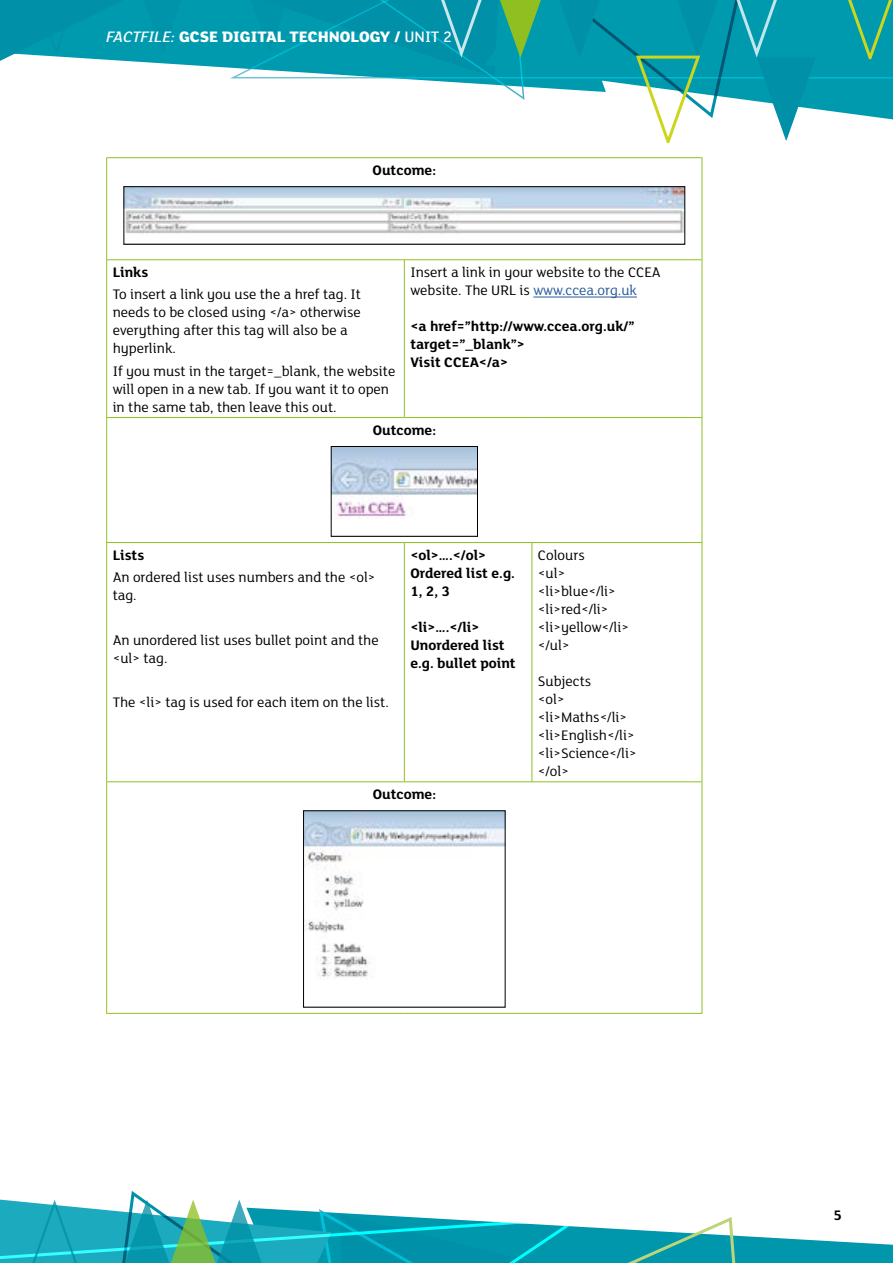
<style>
.page{position:relative;width:893px;height:1263px;background:#fff}
.page>*{position:absolute;margin:0;border:0;box-sizing:border-box;transform-origin:0 0}
.t1{font:800 16.5px "FS Lola";color:#fff}
.t2{font:15px/18px "FS Lola";color:#000}
.t3{font:700 15px/18px "FS Lola";color:#000}
.s1{font-weight:500}
.s2{font-weight:500;font-style:italic}
.s3{color:#275b9b}
</style>
<div class="page">
<div style="left:189px;top:0;width:36px;height:68px;background:#009aaf"></div>
<svg style="left:0;top:0;width:189px;height:65px;background:#169fb3"></svg>
<svg style="left:225px;top:0;width:668px;height:144px"></svg>
<svg style="left:0;top:1191px;width:893px;height:72px"></svg>
<hr style="left:106px;top:157px;width:298px;height:1px;background:#90bf21">
<hr style="left:106px;top:158px;width:1px;height:101px;background:#90bf21">
<hr style="left:404px;top:157px;width:128px;height:1px;background:#90bf21">
<hr style="left:532px;top:157px;width:170px;height:1px;background:#90bf21">
<hr style="left:702px;top:158px;width:1px;height:101px;background:#90bf21">
<hr style="left:106px;top:259px;width:298px;height:1px;background:#90bf21">
<hr style="left:106px;top:260px;width:1px;height:157px;background:#90bf21">
<hr style="left:404px;top:259px;width:128px;height:1px;background:#90bf21">
<hr style="left:404px;top:260px;width:1px;height:157px;background:#90bf21">
<hr style="left:532px;top:259px;width:170px;height:1px;background:#90bf21">
<hr style="left:702px;top:260px;width:1px;height:157px;background:#90bf21">
<hr style="left:106px;top:417px;width:298px;height:1px;background:#90bf21">
<hr style="left:106px;top:418px;width:1px;height:124px;background:#90bf21">
<hr style="left:404px;top:417px;width:128px;height:1px;background:#90bf21">
<hr style="left:532px;top:417px;width:170px;height:1px;background:#90bf21">
<hr style="left:702px;top:418px;width:1px;height:124px;background:#90bf21">
<hr style="left:106px;top:542px;width:298px;height:1px;background:#90bf21">
<hr style="left:106px;top:543px;width:1px;height:238px;background:#90bf21">
<hr style="left:404px;top:542px;width:128px;height:1px;background:#90bf21">
<hr style="left:404px;top:543px;width:1px;height:238px;background:#90bf21">
<hr style="left:532px;top:542px;width:170px;height:1px;background:#90bf21">
<hr style="left:531px;top:543px;width:1px;height:238px;background:#90bf21">
<hr style="left:702px;top:543px;width:1px;height:238px;background:#90bf21">
<hr style="left:106px;top:781px;width:298px;height:1px;background:#90bf21">
<hr style="left:106px;top:782px;width:1px;height:231px;background:#90bf21">
<hr style="left:404px;top:781px;width:128px;height:1px;background:#90bf21">
<hr style="left:532px;top:781px;width:170px;height:1px;background:#90bf21">
<hr style="left:702px;top:782px;width:1px;height:231px;background:#90bf21">
<hr style="left:106px;top:1013px;width:298px;height:1px;background:#90bf21">
<hr style="left:404px;top:1013px;width:128px;height:1px;background:#90bf21">
<hr style="left:532px;top:1013px;width:170px;height:1px;background:#90bf21">
<img style="left:126px;top:188px;width:557px;height:46px">
<div style="left:124px;top:186px;width:561px;height:58px;border:1px solid #000"></div>
<hr style="left:533px;top:297px;width:104px;height:1px;background:#275b9b">
<img style="left:333px;top:448px;width:143px;height:71px">
<div style="left:331px;top:446px;width:147px;height:90px;border:1px solid #000"></div>
<img style="left:305px;top:812px;width:198px;height:167px">
<div style="left:303px;top:810px;width:202px;height:197px;border:1px solid #000"></div>
<p class="t1" style="left:200px;top:25px;width:254px">SE DIGITAL TECHNOLOGY / <span class="s1">UNIT 2</span></p>
<p class="t1" style="left:107px;top:26px;width:357px"><span class="s2">FACTFILE:</span> GCE HISTORY OF ART / <span class="s1">ARCHITECTURE</span></p>
<p class="t3" style="left:373px;top:160px;width:65px">Outcome:</p>
<p class="t3" style="left:113px;top:262px;width:37px">Links</p>
<p class="t2" style="left:113px;top:285px;width:250px">To insert a link you use the a href tag. It needs to be closed using &lt;/a&gt; otherwise everything after this tag will also be a hyperlink.</p>
<p class="t2" style="left:113px;top:361px;width:284px">If you must in the target=_blank, the website will open in a new tab. If you want it to open in the same tab, then leave this out.</p>
<p class="t2" style="left:410px;top:262px;width:252px">Insert a link in your website to the CCEA website. The URL is <span class="s3">www.ccea.org.uk</span></p>
<p class="t3" style="left:410px;top:316px;width:226px">&lt;a href=”http://www.ccea.org.uk/” target=”_blank”&gt;<br>Visit CCEA&lt;/a&gt;</p>
<p class="t3" style="left:373px;top:420px;width:65px">Outcome:</p>
<p class="t3" style="left:113px;top:545px;width:33px">Lists</p>
<p class="t2" style="left:113px;top:567px;width:264px">An ordered list uses numbers and the &lt;ol&gt; tag.</p>
<p class="t2" style="left:113px;top:630px;width:268px">An unordered list uses bullet point and the &lt;ul&gt; tag.</p>
<p class="t2" style="left:113px;top:692px;width:278px">The &lt;li&gt; tag is used for each item on the list.</p>
<p class="t3" style="left:410px;top:545px;width:106px">&lt;ol&gt;….&lt;/ol&gt;<br>Ordered list e.g.<br>1, 2, 3</p>
<p class="t3" style="left:410px;top:617px;width:107px">&lt;li&gt;….&lt;/li&gt;<br>Unordered list e.g. bullet point</p>
<p class="t3" style="left:373px;top:784px;width:65px">Outcome:</p>
<p class="t2" style="left:538px;top:545px;width:93px">Colours<br>&lt;ul&gt; &lt;li&gt;blue&lt;/li&gt; &lt;li&gt;red&lt;/li&gt; &lt;li&gt;yellow&lt;/li&gt; &lt;/ul&gt;</p>
<p class="t2" style="left:538px;top:671px;width:100px">Subjects<br>&lt;ol&gt; &lt;li&gt;Maths&lt;/li&gt; &lt;li&gt;English&lt;/li&gt; &lt;li&gt;Science&lt;/li&gt; &lt;/ol&gt;</p>
<p class="t3" style="left:834px;top:1206px;width:10px">5</p>
</div>
